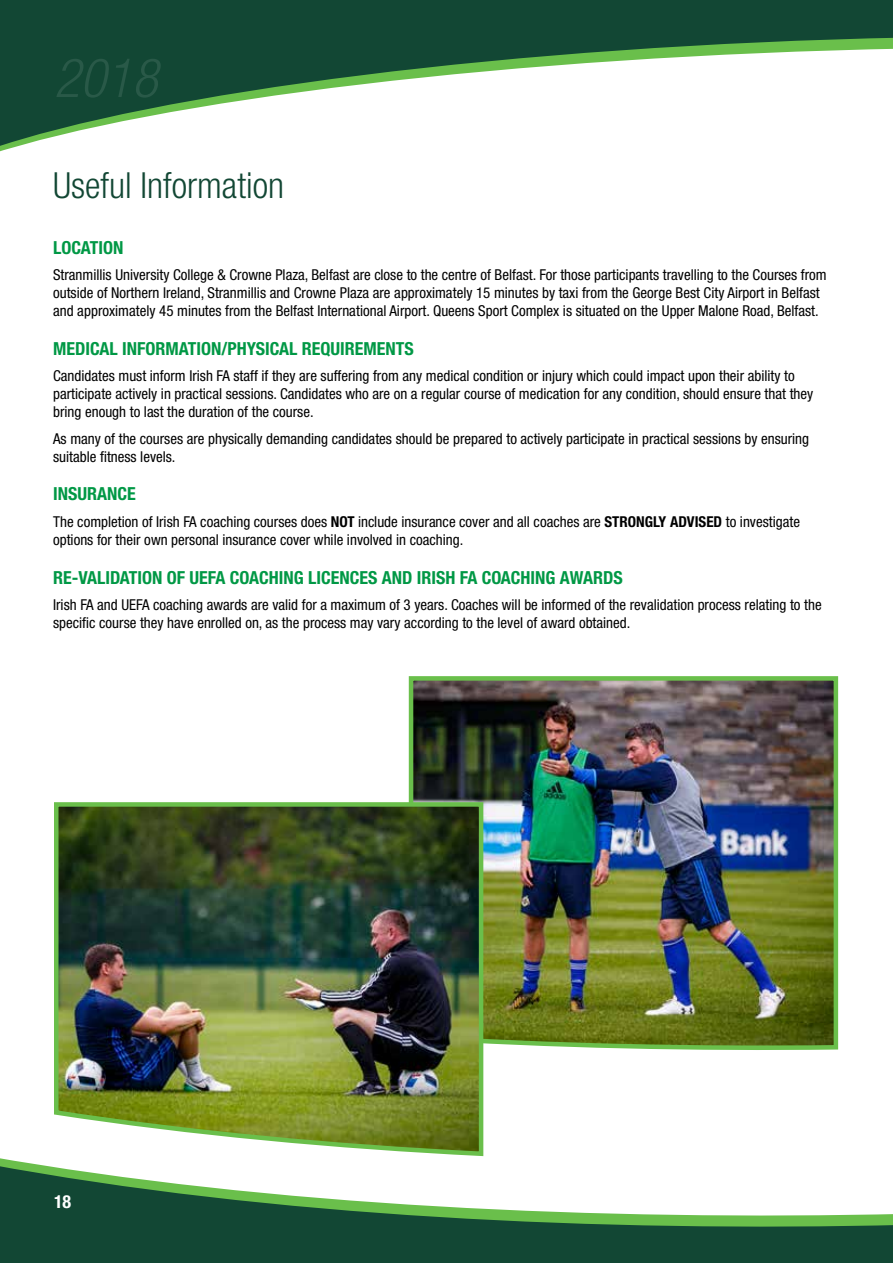
<style>
.page{position:relative;width:893px;height:1263px;background:#fff}
.page>*{position:absolute;margin:0;border:0;box-sizing:border-box;transform-origin:0 0}
.t1{font:italic 300 condensed 54px "Helvetica Neue";color:#295948}
.t2{font:300 condensed 36px "Helvetica Neue";color:#124734}
.t3{font:700 condensed 18px "Helvetica Neue";color:#009845}
.t4{font:700 condensed 18px "Helvetica Neue";color:#fff}
.t5{font:condensed 15px/18px "Helvetica Neue";color:#000}
.s1{font-weight:700}
</style>
<div class="page">
<svg style="left:0;top:0;width:893px;height:150px"></svg>
<svg style="left:0;top:1164px;width:893px;height:99px;fill:#124734"></svg>
<img style="left:408px;top:676px;width:431px;height:374px">
<img style="left:54px;top:800px;width:432px;height:357px">
<h1 class="t1" style="left:54px;top:47px;width:105px">2018</h1>
<h2 class="t2" style="left:53px;top:165px;width:232px">Useful Information</h2>
<p class="t3" style="left:53px;top:236px;width:72px">LOCATION</p>
<p class="t5" style="left:53px;top:266px;width:775px">Stranmillis University College &amp; Crowne Plaza, Belfast are close to the centre of Belfast. For those participants travelling to the Courses from outside of Northern Ireland, Stranmillis and Crowne Plaza are approximately 15 minutes by taxi from the George Best City Airport in Belfast and approximately 45 minutes from the Belfast International Airport. Queens Sport Complex is situated on the Upper Malone Road, Belfast.</p>
<p class="t3" style="left:53px;top:337px;width:362px">MEDICAL INFORMATION/PHYSICAL REQUIREMENTS</p>
<p class="t5" style="left:53px;top:367px;width:762px">Candidates must inform Irish FA staff if they are suffering from any medical condition or injury which could impact upon their ability to participate actively in practical sessions. Candidates who are on a regular course of medication for any condition, should ensure that they bring enough to last the duration of the course.</p>
<p class="t5" style="left:53px;top:429px;width:757px">As many of the courses are physically demanding candidates should be prepared to actively participate in practical sessions by ensuring suitable fitness levels.</p>
<p class="t3" style="left:53px;top:483px;width:84px">INSURANCE</p>
<p class="t5" style="left:53px;top:512px;width:748px">The completion of Irish FA coaching courses does <span class="s1">NOT</span> include insurance cover and all coaches are <span class="s1">STRONGLY ADVISED</span> to investigate options for their own personal insurance cover while involved in coaching.</p>
<p class="t3" style="left:53px;top:566px;width:571px">RE-VALIDATION OF UEFA COACHING LICENCES AND IRISH FA COACHING AWARDS</p>
<p class="t5" style="left:53px;top:596px;width:770px">Irish FA and UEFA coaching awards are valid for a maximum of 3 years. Coaches will be informed of the revalidation process relating to the specific course they have enrolled on, as the process may vary according to the level of award obtained.</p>
<p class="t4" style="left:54px;top:1191px;width:19px">18</p>
</div>
